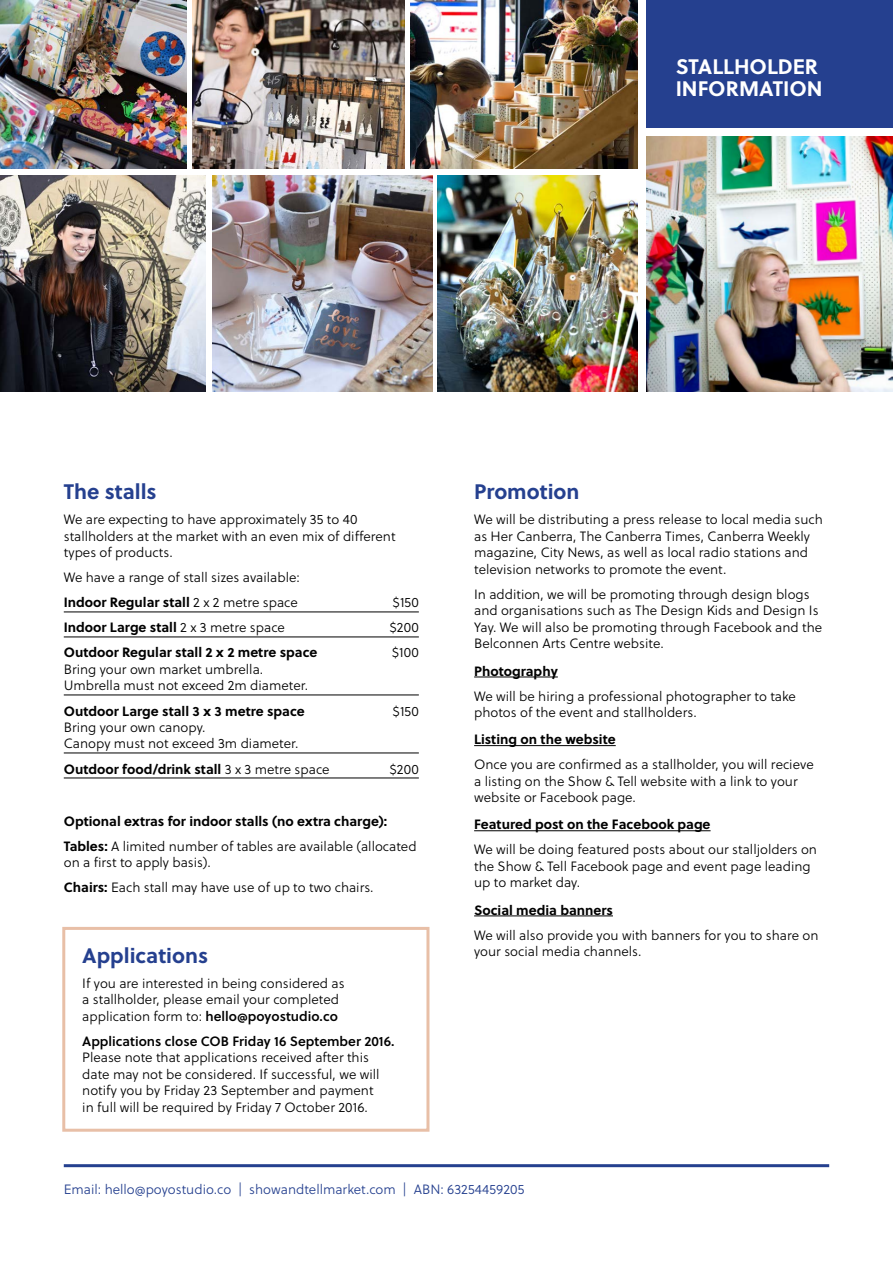
<style>
.page{position:relative;width:893px;height:1263px;background:#fff}
.page>*{position:absolute;margin:0;border:0;box-sizing:border-box;transform-origin:0 0}
.t1{font:700 21px "Soleil";color:#25408f}
.t2{font:700 21px/22.5px "Soleil";color:#fff}
.t3{font:300 13.5px/16.5px "Soleil";color:#000}
.t4{font:700 13.5px/25px "Soleil";color:#000}
.t5{font:300 13.5px "Soleil";color:#25408f}
.t6{font:600 13.5px "Soleil";color:#000}
.s1{font-weight:700}
.s2{font-weight:300}
.s3{font-weight:600}
</style>
<div class="page">
<div style="left:646px;top:0;width:247px;height:128px;background:#25408f"></div>
<hr style="left:64px;top:612px;width:355px;height:1px;background:#000">
<hr style="left:64px;top:637px;width:355px;height:1px;background:#000">
<hr style="left:64px;top:695px;width:355px;height:1px;background:#000">
<hr style="left:64px;top:753px;width:355px;height:1px;background:#000">
<hr style="left:64px;top:778px;width:355px;height:1px;background:#000">
<hr style="left:474px;top:677px;width:84px;height:1px;background:#000">
<hr style="left:474px;top:745px;width:142px;height:1px;background:#000">
<hr style="left:474px;top:830px;width:237px;height:1px;background:#000">
<hr style="left:474px;top:915px;width:139px;height:1px;background:#000">
<hr style="left:64px;top:1164px;width:765px;height:3px;background:#25408f">
<div style="left:62px;top:927px;width:367px;height:205px;border:3px solid #e8bfa7"></div>
<img style="left:0;top:175px;width:205px;height:216px">
<img style="left:213px;top:175px;width:219px;height:216px">
<img style="left:0;top:0;width:186px;height:169px">
<img style="left:192px;top:0;width:212px;height:169px">
<img style="left:411px;top:0;width:227px;height:169px">
<img style="left:438px;top:175px;width:200px;height:216px">
<img style="left:646px;top:136px;width:247px;height:255px">
<h1 class="t2" style="left:676px;top:54px;width:148px">STALLHOLDER<br>INFORMATION</h1>
<h1 class="t1" style="left:64px;top:476px;width:94px">The stalls</h1>
<p class="t3" style="left:64px;top:511px;width:333px">We are expecting to have approximately 35 to 40 stallholders at the market with an even mix of different types of products.</p>
<p class="t3" style="left:64px;top:565px;width:238px;line-height:25px">We have a range of stall sizes available:<br><span class="s1">Indoor Regular stall</span> 2 x 2 metre space</p>
<p class="t3" style="left:393px;top:594px;width:28px">$150</p>
<p class="t4" style="left:64px;top:614px;width:223px">Indoor Large stall <span class="s2">2 x 3 metre space</span></p>
<p class="t3" style="left:389px;top:619px;width:31px">$200</p>
<p class="t4" style="left:64px;top:639px;width:255px">Outdoor Regular stall 2 x 2 metre space</p>
<p class="t3" style="left:392px;top:644px;width:29px">$100</p>
<p class="t3" style="left:64px;top:661px;width:246px">Bring your own market umbrella.<br>Umbrella must not exceed 2m diameter.</p>
<p class="t4" style="left:64px;top:697px;width:243px">Outdoor Large stall 3 x 3 metre space</p>
<p class="t3" style="left:393px;top:702px;width:28px">$150</p>
<p class="t3" style="left:64px;top:719px;width:236px">Bring your own canopy.<br>Canopy must not exceed 3m diameter.</p>
<p class="t4" style="left:64px;top:755px;width:267px">Outdoor food/drink stall <span class="s2">3 x 3 metre space</span></p>
<p class="t3" style="left:389px;top:760px;width:31px">$200</p>
<p class="t4" style="left:64px;top:808px;width:354px">Optional extras for indoor stalls (no extra charge):<br>Tables: <span class="s2">A limited number of tables are available (allocated</span></p>
<p class="t3" style="left:64px;top:850px;width:311px;line-height:25px">on a first to apply basis).<br><span class="s1">Chairs:</span> Each stall may have use of up to two chairs.</p>
<h1 class="t1" style="left:82px;top:939px;width:127px">Applications</h1>
<p class="t3" style="left:82px;top:974px;width:264px">If you are interested in being considered as a stallholder, please email your completed application form to: <span class="s3">hello@poyostudio.co</span></p>
<p class="t6" style="left:82px;top:1030px;width:314px">Applications close COB Friday 16 September 2016.</p>
<p class="t3" style="left:82px;top:1049px;width:299px">Please note that applications received after this date may not be considered. If successful, we will notify you by Friday 23 September and payment in full will be required by Friday 7 October 2016.</p>
<h1 class="t1" style="left:474px;top:476px;width:107px">Promotion</h1>
<p class="t3" style="left:474px;top:511px;width:350px">We will be distributing a press release to local media such as Her Canberra, The Canberra Times, Canberra Weekly magazine, City News, as well as local radio stations and television networks to promote the event.</p>
<p class="t3" style="left:474px;top:586px;width:350px">In addition, we will be promoting through design blogs and organisations such as The Design Kids and Design Is Yay. We will also be promoting through Facebook and the Belconnen Arts Centre website.</p>
<p class="t4" style="left:474px;top:658px;width:85px">Photography</p>
<p class="t3" style="left:474px;top:687px;width:323px">We will be hiring a professional photographer to take photos of the event and stallholders.</p>
<p class="t4" style="left:474px;top:726px;width:143px">Listing on the website</p>
<p class="t3" style="left:474px;top:756px;width:341px">Once you are confirmed as a stallholder, you will recieve a listing on the Show &amp; Tell website with a link to your website or Facebook page.</p>
<p class="t4" style="left:474px;top:811px;width:238px">Featured post on the Facebook page</p>
<p class="t3" style="left:474px;top:841px;width:344px">We will be doing featured posts about our stalljolders on the Show &amp; Tell Facebook page and event page leading up to market day.</p>
<p class="t4" style="left:474px;top:896px;width:140px">Social media banners</p>
<p class="t3" style="left:474px;top:926px;width:346px">We will also provide you with banners for you to share on your social media channels.</p>
<p class="t5" style="left:64px;top:1180px;width:462px">Email: hello@poyostudio.co | showandtellmarket.com | ABN: 63254459205</p>
</div>
